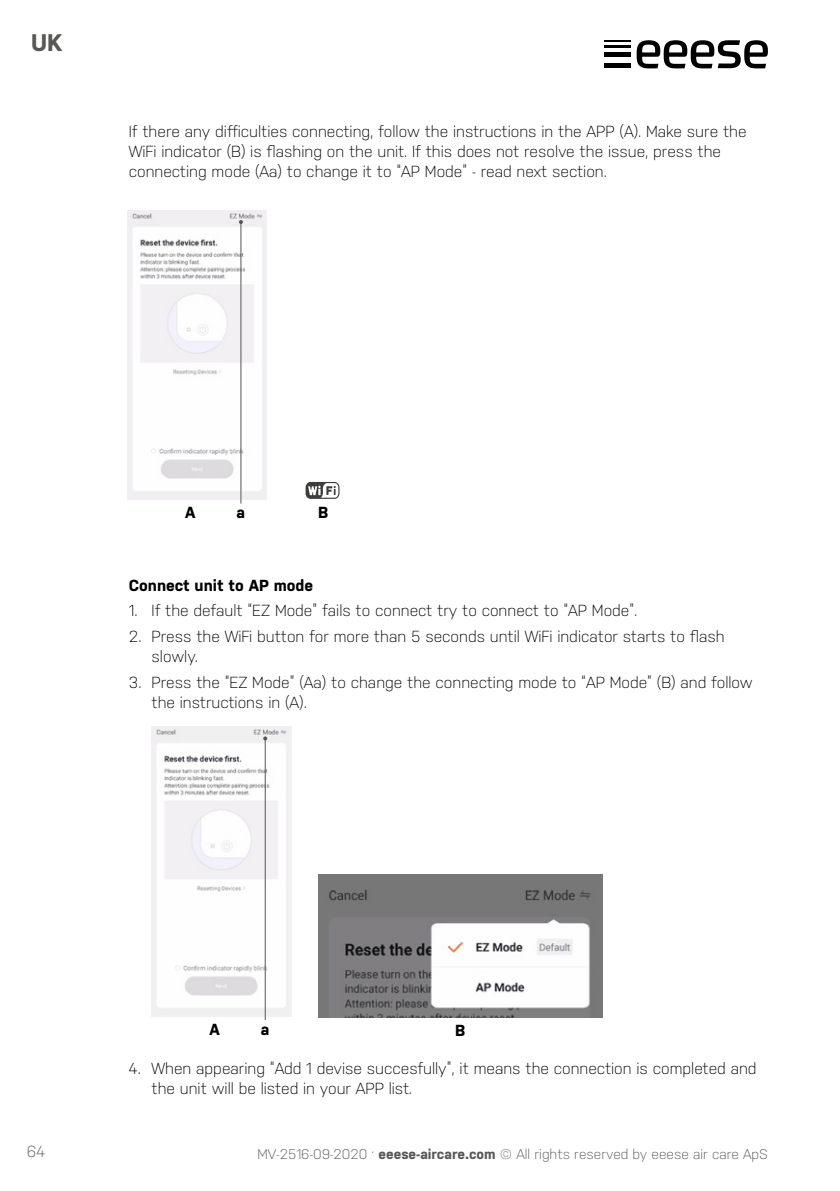
<style>
.page{position:relative;width:840px;height:1191px;background:#fff}
.page>*{position:absolute;margin:0;border:0;box-sizing:border-box;transform-origin:0 0}
.t1{font:700 24px "Nudista";color:#575756}
.t2{font:300 16px/20px "Nudista";color:#000}
.t3{font:700 16px "Nudista";color:#000}
.t4{font:300 16px "Nudista";color:#575756}
.t5{font:300 14px "Nudista";color:#575756}
.s1{font-weight:700}
</style>
<div class="page">
<hr style="left:604px;top:40px;width:27px;height:2px;background:#000">
<hr style="left:604px;top:45px;width:27px;height:2px;background:#000">
<hr style="left:604px;top:53px;width:27px;height:4px;background:#000">
<hr style="left:604px;top:64px;width:27px;height:4px;background:#000">
<svg style="left:636px;top:40px;width:131px;height:28px"></svg>
<img style="left:128px;top:210px;width:138px;height:290px">
<svg style="left:305px;top:482px;width:35px;height:17px"></svg>
<hr style="left:240px;top:222px;width:1px;height:281px;background:#565555">
<svg style="left:239px;top:220px;width:4px;height:4px"></svg>
<img style="left:318px;top:874px;width:283px;height:143px">
<img style="left:152px;top:726px;width:139px;height:290px">
<hr style="left:264px;top:738px;width:1px;height:282px;background:#565555">
<svg style="left:263px;top:736px;width:4px;height:4px"></svg>
<h1 class="t1" style="left:31px;top:29px;width:33px">UK</h1>
<p class="t2" style="left:129px;top:121px;width:619px">If there any difficulties connecting, follow the instructions in the APP (A). Make sure the<br>WiFi indicator (B) is flashing on the unit. If this does not resolve the issue, press the connecting mode (Aa) to change it to “AP Mode” - read next section.</p>
<p class="t3" style="left:185px;top:503px;width:12px">A</p>
<p class="t3" style="left:236px;top:503px;width:10px">a</p>
<p class="t3" style="left:318px;top:503px;width:12px">B</p>
<p class="t3" style="left:129px;top:576px;width:186px">Connect unit to AP mode</p>
<p class="t2" style="left:129px;top:601px;width:510px">1. If the default “EZ Mode” fails to connect try to connect to “AP Mode”.</p>
<p class="t2" style="left:151px;top:626px;width:574px;text-indent:-23px">2. Press the WiFi button for more than 5 seconds until WiFi indicator starts to flash slowly.</p>
<p class="t2" style="left:151px;top:672px;width:602px;text-indent:-23px">3. Press the “EZ Mode” (Aa) to change the connecting mode to “AP Mode” (B) and follow the instructions in (A).</p>
<p class="t3" style="left:209px;top:1020px;width:12px">A</p>
<p class="t3" style="left:261px;top:1020px;width:10px">a</p>
<p class="t3" style="left:455px;top:1020px;width:12px">B</p>
<p class="t2" style="left:151px;top:1058px;width:606px;text-indent:-23px">4. When appearing “Add 1 devise succesfully”, it means the connection is completed and the unit will be listed in your APP list.</p>
<p class="t4" style="left:27px;top:1142px;width:20px">64</p>
<p class="t5" style="left:257px;top:1146px;width:511px">MV-2516-09-2020 . <span class="s1">eeese-aircare.com</span> © All rights reserved by eeese air care ApS</p>
</div>
